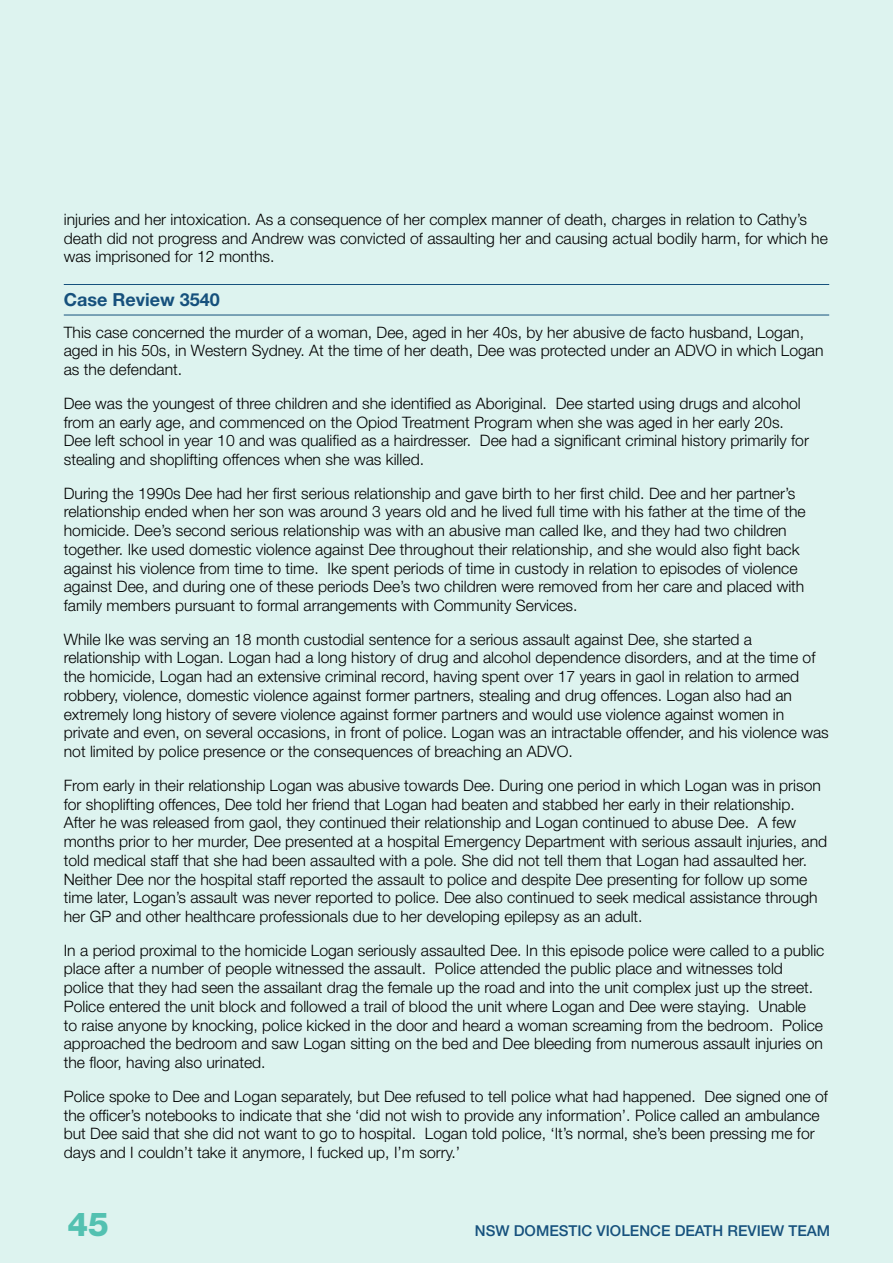
<style>
.page{position:relative;width:893px;height:1263px;background:#ddf3ef}
.page>*{position:absolute;margin:0;border:0;box-sizing:border-box;transform-origin:0 0}
.t1{font:800 33px "Helvetica Neue LT";color:#53c1b1}
.t2{font:700 18px "Helvetica Neue LT";color:#16517d}
.t3{font:300 15.75px/18.8px "Helvetica Neue LT";color:#000}
.t4{font:500 15px "Helvetica Neue LT";color:#16517d}
</style>
<div class="page">
<hr style="left:64px;top:284px;width:765px;height:1px;background:#16517d">
<hr style="left:64px;top:315px;width:765px;height:1px;background:#16517d">
<p class="t3" style="left:64px;top:210px;width:766px">injuries and her intoxication. As a consequence of her complex manner of death, charges in relation to Cathy’s death did not progress and Andrew was convicted of assaulting her and causing actual bodily harm, for which he was imprisoned for 12 months.</p>
<p class="t2" style="left:64px;top:289px;width:158px">Case Review 3540</p>
<p class="t3" style="left:64px;top:322px;width:761px">This case concerned the murder of a woman, Dee, aged in her 40s, by her abusive de facto husband, Logan, aged in his 50s, in Western Sydney. At the time of her death, Dee was protected under an ADVO in which Logan as the defendant.</p>
<p class="t3" style="left:64px;top:393px;width:747px">Dee was the youngest of three children and she identified as Aboriginal. Dee started using drugs and alcohol from an early age, and commenced on the Opiod Treatment Program when she was aged in her early 20s.<br>Dee left school in year 10 and was qualified as a hairdresser. Dee had a significant criminal history primarily for stealing and shoplifting offences when she was killed.</p>
<p class="t3" style="left:64px;top:483px;width:743px">During the 1990s Dee had her first serious relationship and gave birth to her first child. Dee and her partner’s relationship ended when her son was around 3 years old and he lived full time with his father at the time of the homicide. Dee’s second serious relationship was with an abusive man called Ike, and they had two children together. Ike used domestic violence against Dee throughout their relationship, and she would also fight back against his violence from time to time. Ike spent periods of time in custody in relation to episodes of violence against Dee, and during one of these periods Dee’s two children were removed from her care and placed with family members pursuant to formal arrangements with Community Services.</p>
<p class="t3" style="left:64px;top:629px;width:767px">While Ike was serving an 18 month custodial sentence for a serious assault against Dee, she started a relationship with Logan. Logan had a long history of drug and alcohol dependence disorders, and at the time of the homicide, Logan had an extensive criminal record, having spent over 17 years in gaol in relation to armed robbery, violence, domestic violence against former partners, stealing and drug offences. Logan also had an extremely long history of severe violence against former partners and would use violence against women in private and even, on several occasions, in front of police. Logan was an intractable offender, and his violence was not limited by police presence or the consequences of breaching an ADVO.</p>
<p class="t3" style="left:64px;top:775px;width:765px">From early in their relationship Logan was abusive towards Dee. During one period in which Logan was in prison for shoplifting offences, Dee told her friend that Logan had beaten and stabbed her early in their relationship.<br>After he was released from gaol, they continued their relationship and Logan continued to abuse Dee. A few months prior to her murder, Dee presented at a hospital Emergency Department with serious assault injuries, and told medical staff that she had been assaulted with a pole. She did not tell them that Logan had assaulted her.<br>Neither Dee nor the hospital staff reported the assault to police and despite Dee presenting for follow up some time later, Logan’s assault was never reported to police. Dee also continued to seek medical assistance through her GP and other healthcare professionals due to her developing epilepsy as an adult.</p>
<p class="t3" style="left:64px;top:940px;width:762px">In a period proximal to the homicide Logan seriously assaulted Dee. In this episode police were called to a public place after a number of people witnessed the assault. Police attended the public place and witnesses told police that they had seen the assailant drag the female up the road and into the unit complex just up the street.<br>Police entered the unit block and followed a trail of blood the unit where Logan and Dee were staying. Unable<br>to raise anyone by knocking, police kicked in the door and heard a woman screaming from the bedroom. Police approached the bedroom and saw Logan sitting on the bed and Dee bleeding from numerous assault injuries on the floor, having also urinated.</p>
<p class="t3" style="left:64px;top:1086px;width:766px">Police spoke to Dee and Logan separately, but Dee refused to tell police what had happened. Dee signed one of the officer’s notebooks to indicate that she ‘did not wish to provide any information’. Police called an ambulance but Dee said that she did not want to go to hospital. Logan told police, ‘It’s normal, she’s been pressing me for days and I couldn’t take it anymore, I fucked up, I’m sorry.’</p>
<h1 class="t1" style="left:68px;top:1205px;width:43px">45</h1>
<p class="t4" style="left:475px;top:1222px;width:357px">NSW DOMESTIC VIOLENCE DEATH REVIEW TEAM</p>
</div>
